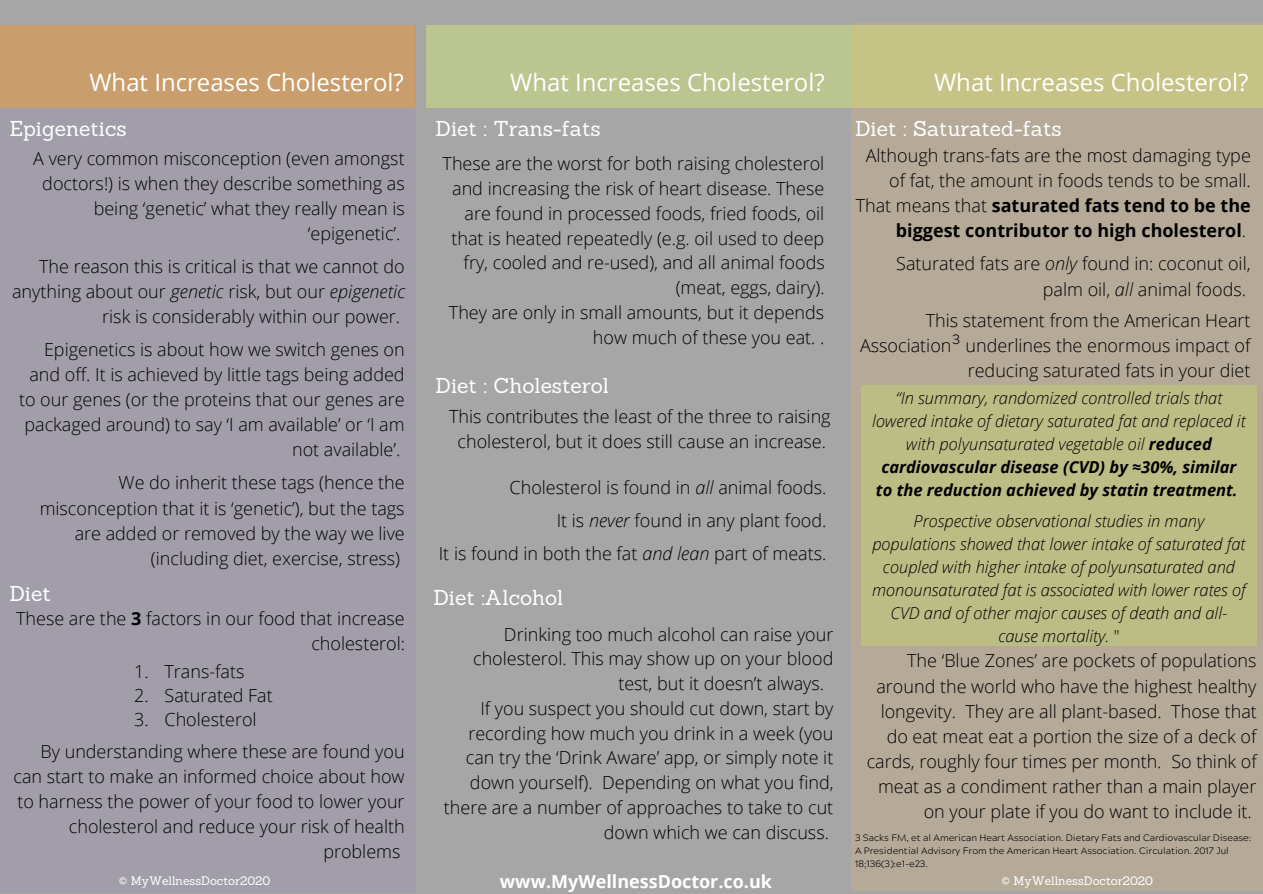
<style>
.page{position:relative;width:1263px;height:894px;background:#fff}
.page>*{position:absolute;margin:0;border:0;box-sizing:border-box;transform-origin:0 0}
.t1{font:24px "Open Sans";color:#fff}
.t2{font:21px "Sanchez";color:#fff}
.t3{font:300 18px/25px "Open Sans";color:#000;text-align:right}
.t4{font:700 18px "Open Sans";color:#fff}
.t5{font:italic 300 16.5px/23px "Open Sans";color:#000;text-align:center}
.t6{font:300 13.5px "Acherus Grotesque";color:#000}
.t7{font:12px "Sanchez";color:#fff}
.t8{font:300 9.3px/13px "Acherus Grotesque";color:#000}
.s1{font-style:italic}
.s2{font-weight:700}
.s3{font-style:normal}
</style>
<div class="page">
<div style="left:0;top:0;width:1263px;height:893px;background:#a6a6a6"></div>
<div style="left:426px;top:25px;width:837px;height:82px;background:#bac590"></div>
<svg style="left:852px;top:24px;width:411px;height:867px;fill:#b5aa98"></svg>
<div style="left:0;top:25px;width:415px;height:83px;background:#ca9e6c"></div>
<div style="left:861px;top:385px;width:396px;height:260px;background:#bcbd85"></div>
<h1 class="t1" style="left:89px;top:65px;width:316px">What Increases Cholesterol?</h1>
<p class="t2" style="left:9px;top:115px;width:119px">Epigenetics</p>
<p class="t3" style="left:33px;top:146px;width:373px">A very common misconception (even amongst doctors!) is when they describe something as being ‘genetic’ what they really mean is ‘epigenetic’.</p>
<p class="t3" style="left:12px;top:254px;width:395px">The reason this is critical is that we cannot do anything about our <span class="s1">genetic</span> risk, but our <span class="s1">epigenetic </span>risk is considerably within our power.</p>
<p class="t3" style="left:19px;top:337px;width:387px">Epigenetics is about how we switch genes on and off. It is achieved by little tags being added to our genes (or the proteins that our genes are packaged around) to say ‘I am available’ or ‘I am not available’.</p>
<p class="t3" style="left:40px;top:470px;width:367px">We do inherit these tags (hence the misconception that it is ‘genetic’), but the tags are added or removed by the way we live (including diet, exercise, stress)</p>
<p class="t2" style="left:9px;top:580px;width:43px">Diet</p>
<p class="t3" style="left:16px;top:605px;width:390px">These are the <span class="s2">3</span> factors in our food that increase cholesterol:</p>
<p class="t3" style="left:134px;top:659px;width:16px;line-height:23.9px;text-align:justify">1.<br>2.<br>3.</p>
<p class="t3" style="left:165px;top:659px;width:110px;line-height:23.9px;text-align:left">Trans-fats<br>Saturated Fat<br>Cholesterol</p>
<p class="t3" style="left:14px;top:738px;width:393px">By understanding where these are found you can start to make an informed choice about how to harness the power of your food to lower your cholesterol and reduce your risk of health problems</p>
<h1 class="t1" style="left:510px;top:65px;width:316px">What Increases Cholesterol?</h1>
<h1 class="t1" style="left:934px;top:65px;width:316px">What Increases Cholesterol?</h1>
<p class="t2" style="left:435px;top:115px;width:167px">Diet : Trans-fats</p>
<p class="t3" style="left:443px;top:151px;width:384px">These are the worst for both raising cholesterol and increasing the risk of heart disease. These are found in processed foods, fried foods, oil that is heated repeatedly (e.g. oil used to deep fry, cooled and re-used), and all animal foods (meat, eggs, dairy).<br>They are only in small amounts, but it depends how much of these you eat. .</p>
<p class="t2" style="left:435px;top:371px;width:175px">Diet : Cholesterol</p>
<p class="t3" style="left:449px;top:403px;width:383px;text-align:center">This contributes the least of the three to raising cholesterol, but it does still cause an increase.</p>
<p class="t3" style="left:439px;top:470px;width:389px;line-height:33px">Cholesterol is found in <span class="s1">all</span> animal foods.<br>It is <span class="s1">never</span> found in any plant food.<br>It is found in both the fat <span class="s1">and lean</span> part of meats.</p>
<p class="t2" style="left:433px;top:584px;width:131px">Diet :Alcohol</p>
<p class="t3" style="left:504px;top:621px;width:331px">Drinking too much alcohol can raise your</p>
<p class="t3" style="left:473px;top:645px;width:362px">cholesterol. This may show up on your blood</p>
<p class="t3" style="left:618px;top:670px;width:207px">test, but it doesn’t always.</p>
<p class="t3" style="left:480px;top:695px;width:354px">If you suspect you should cut down, start by</p>
<p class="t3" style="left:468px;top:720px;width:367px">recording how much you drink in a week (you</p>
<p class="t3" style="left:466px;top:744px;width:369px">can try the ‘Drink Aware’ app, or simply note it</p>
<p class="t3" style="left:470px;top:769px;width:365px">down yourself). Depending on what you find,</p>
<p class="t3" style="left:444px;top:794px;width:391px">there are a number of approaches to take to cut</p>
<p class="t3" style="left:604px;top:818px;width:227px">down which we can discuss.</p>
<p class="t2" style="left:855px;top:115px;width:208px">Diet : Saturated-fats</p>
<p class="t3" style="left:856px;top:142px;width:397px">Although trans-fats are the most damaging type of fat, the amount in foods tends to be small.<br>That means that <span class="s2">saturated fats tend to be the biggest contributor to high cholesterol</span>.</p>
<p class="t3" style="left:896px;top:251px;width:356px">Saturated fats are <span class="s1">only</span> found in: coconut oil, palm oil, <span class="s1">all</span> animal foods.</p>
<p class="t3" style="left:860px;top:307px;width:392px">This statement from the American Heart<br>Association underlines the enormous impact of reducing saturated fats in your diet</p>
<p class="t6" style="left:952px;top:333px;width:9px">3</p>
<p class="t5" style="left:872px;top:385px;width:375px">“In summary, randomized controlled trials that lowered intake of dietary saturated fat and replaced it with polyunsaturated vegetable oil <span class="s2">reduced cardiovascular disease (CVD) by ≈30%, similar to the reduction achieved by statin treatment.</span></p>
<p class="t5" style="left:872px;top:508px;width:375px">Prospective observational studies in many populations showed that lower intake of saturated fat coupled with higher intake of polyunsaturated and monounsaturated fat is associated with lower rates of CVD and of other major causes of death and all&shy;cause mortality. <span class="s3">"</span></p>
<p class="t3" style="left:867px;top:647px;width:392px">The ‘Blue Zones’ are pockets of populations around the world who have the highest healthy longevity. They are all plant-based. Those that do eat meat eat a portion the size of a deck of cards, roughly four times per month. So think of meat as a condiment rather than a main player on your plate if you do want to include it.</p>
<p class="t8" style="left:855px;top:831px;width:398px">3 Sacks FM, et al American Heart Association. Dietary Fats and Cardiovascular Disease:<br>A Presidential Advisory From the American Heart Association. Circulation. 2017 Jul<br>18;136(3):e1-e23.</p>
<p class="t4" style="left:500px;top:868px;width:274px">www.MyWellnessDoctor.co.uk</p>
<p class="t7" style="left:119px;top:872px;width:153px">© MyWellnessDoctor2020</p>
<p class="t7" style="left:1002px;top:872px;width:153px">© MyWellnessDoctor2020</p>
</div>
